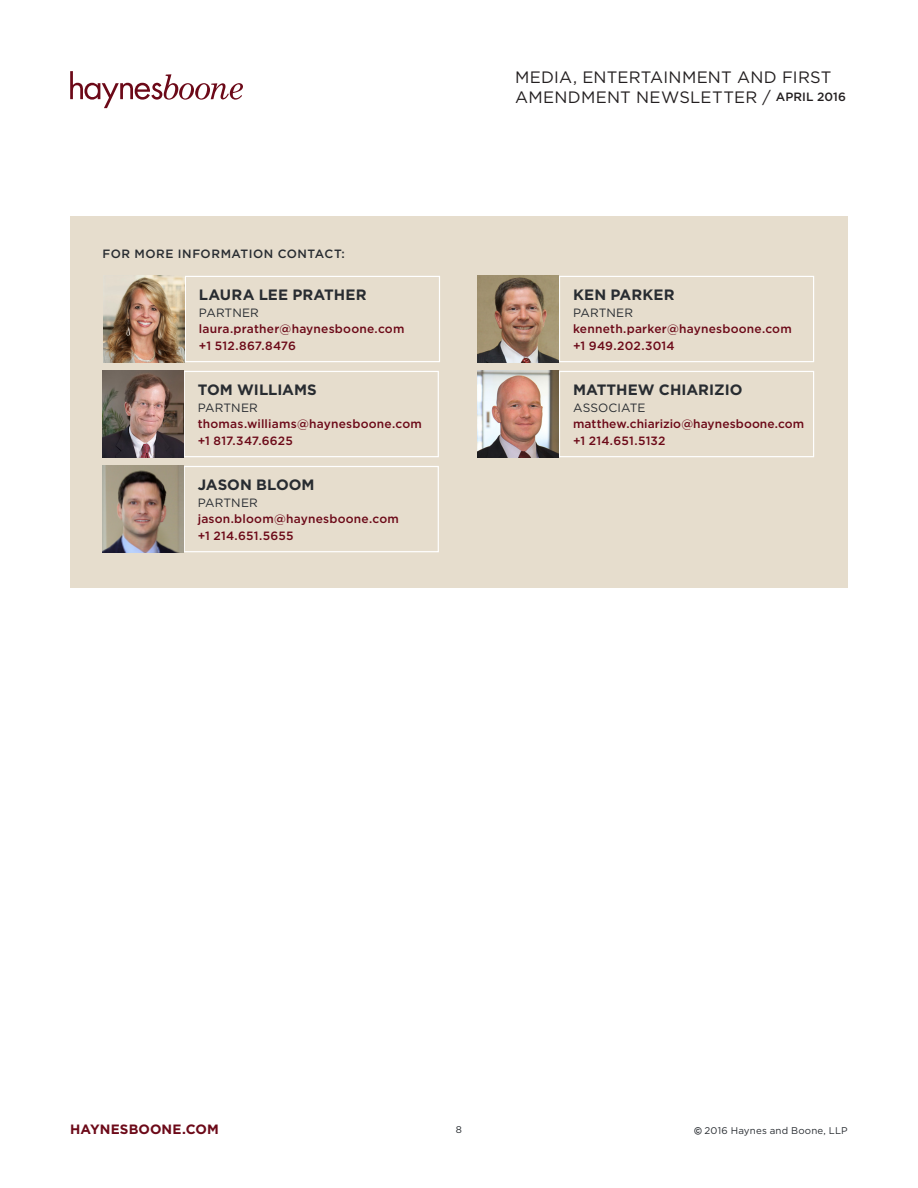
<style>
.page{position:relative;width:918px;height:1188px;background:#fff}
.page>*{position:absolute;margin:0;border:0;box-sizing:border-box;transform-origin:0 0}
.t1{font:16.5px/19.5px "Gotham";letter-spacing:.01em;color:#231f20}
.t2{font:700 15px "Gotham";color:#282c31}
.t3{font:700 13.5px "Gotham";letter-spacing:.01em;color:#6c0918}
.t4{font:500 12px/16.5px "Gotham";letter-spacing:.015em;color:#6c0918}
.t5{font:12px "Gotham";letter-spacing:.005em;color:#282c31}
.t6{font:500 12px "Gotham";letter-spacing:.05em;color:#282c31}
.t7{font:9.75px "Gotham";letter-spacing:.02em;color:#282c31}
.s1{font-weight:500;font-size:12px}
.s2{font-family:"Gill Sans";font-weight:700}
</style>
<div class="page">
<svg style="left:70px;top:71px;width:173px;height:37px"></svg>
<div style="left:70px;top:216px;width:778px;height:372px;background:#e6ddcd"></div>
<div style="left:185px;top:276px;width:255px;height:86px;border:1px solid #fff"></div>
<img style="left:104px;top:276px;width:81px;height:86px">
<div style="left:184px;top:371px;width:255px;height:86px;border:1px solid #fff"></div>
<img style="left:103px;top:371px;width:81px;height:86px">
<div style="left:184px;top:466px;width:255px;height:86px;border:1px solid #fff"></div>
<img style="left:103px;top:466px;width:81px;height:86px">
<div style="left:559px;top:276px;width:255px;height:86px;border:1px solid #fff"></div>
<img style="left:478px;top:276px;width:81px;height:86px">
<div style="left:559px;top:371px;width:255px;height:86px;border:1px solid #fff"></div>
<img style="left:478px;top:371px;width:81px;height:86px">
<p class="t6" style="left:103px;top:246px;width:244px">FOR MORE INFORMATION CONTACT:</p>
<p class="t2" style="left:199px;top:285px;width:169px">LAURA LEE PRATHER</p>
<p class="t5" style="left:199px;top:305px;width:62px">PARTNER</p>
<p class="t4" style="left:199px;top:321px;width:207px">laura.prather@haynesboone.com +1 512.867.8476</p>
<p class="t2" style="left:198px;top:380px;width:121px">TOM WILLIAMS</p>
<p class="t5" style="left:198px;top:400px;width:62px">PARTNER</p>
<p class="t4" style="left:198px;top:416px;width:226px">thomas.williams@haynesboone.com +1 817.347.6625</p>
<p class="t2" style="left:198px;top:475px;width:118px">JASON BLOOM</p>
<p class="t5" style="left:198px;top:495px;width:62px">PARTNER</p>
<p class="t4" style="left:198px;top:511px;width:203px">jason.bloom@haynesboone.com +1 214.651.5655</p>
<h1 class="t1" style="left:515px;top:67px;width:332px">MEDIA, ENTERTAINMENT AND FIRST<br>AMENDMENT NEWSLETTER / <span class="s1">APRIL 2016</span></h1>
<p class="t2" style="left:573px;top:285px;width:103px">KEN PARKER</p>
<p class="t5" style="left:573px;top:305px;width:62px">PARTNER</p>
<p class="t4" style="left:573px;top:321px;width:220px">kenneth.parker@haynesboone.com +1 949.202.3014</p>
<p class="t2" style="left:573px;top:380px;width:171px">MATTHEW CHIARIZIO</p>
<p class="t5" style="left:573px;top:400px;width:74px">ASSOCIATE</p>
<p class="t4" style="left:573px;top:416px;width:233px">matthew.chiarizio@haynesboone.com +1 214.651.5132</p>
<p class="t3" style="left:70px;top:1120px;width:150px">HAYNESBOONE.COM</p>
<p class="t7" style="left:456px;top:1124px;width:8px">8</p>
<p class="t7" style="left:695px;top:1124px;width:155px"><span class="s2">©</span> 2016 Haynes and Boone, LLP</p>
</div>
